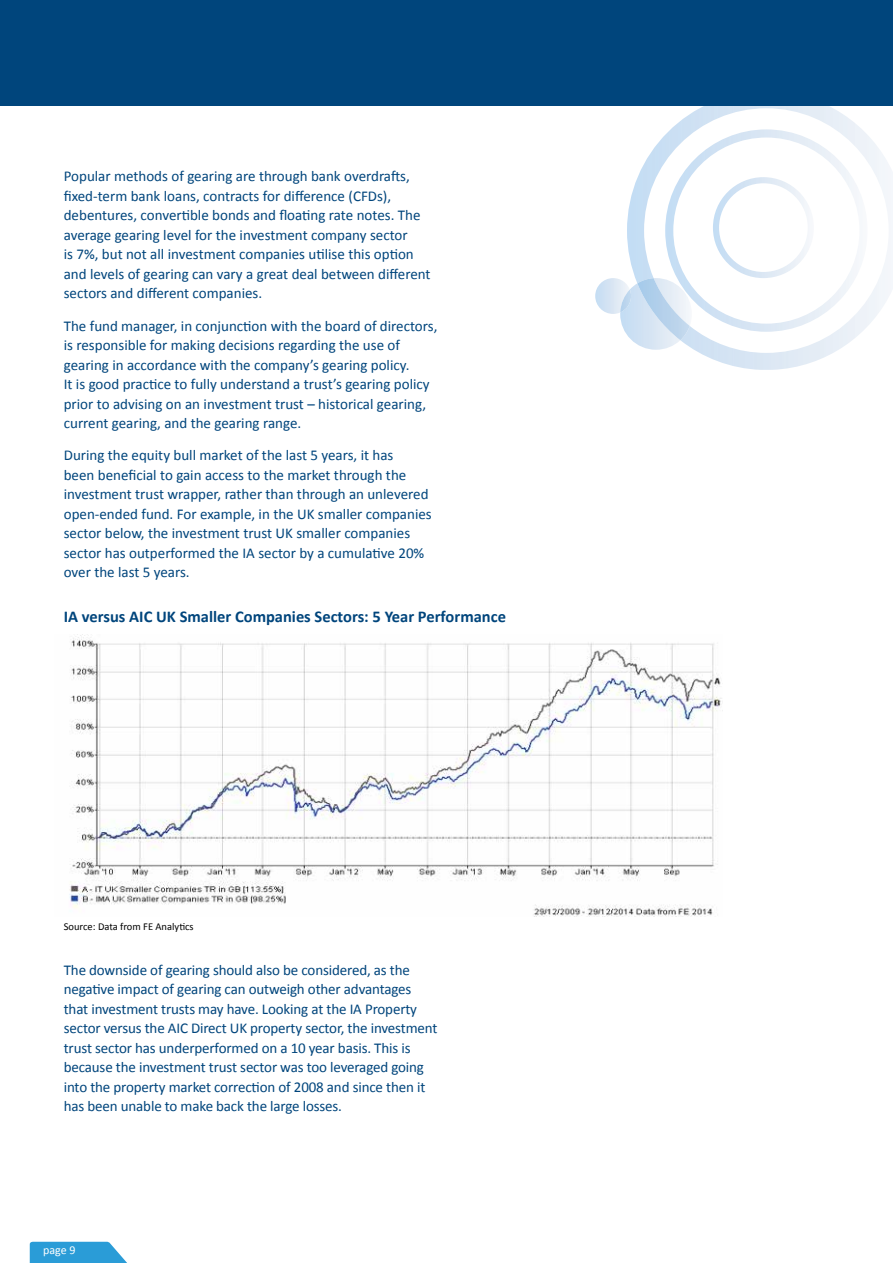
<style>
.page{position:relative;width:893px;height:1263px;background:#fff}
.page>*{position:absolute;margin:0;border:0;box-sizing:border-box;transform-origin:0 0}
.t1{font:700 16.5px "Calibri";color:#00457c}
.t2{font:15px/19.5px "Calibri";color:#00457c}
.t3{font:12px "Calibri";color:#fff}
.t4{font:10.5px "Calibri";color:#000}
</style>
<div class="page">
<img style="left:627px;top:106px;width:266px;height:264px">
<img style="left:665px;top:129px;width:202px;height:203px">
<img style="left:620px;top:278px;width:72px;height:72px">
<img style="left:637px;top:278px;width:53px;height:62px">
<img style="left:595px;top:278px;width:35px;height:36px">
<img style="left:620px;top:289px;width:11px;height:23px">
<div style="left:0;top:0;width:893px;height:106px;background:#00457c"></div>
<img style="left:69px;top:634px;width:654px;height:283px">
<svg style="left:30px;top:1241px;width:97px;height:22px;background:#44a8db"></svg>
<p class="t2" style="left:64px;top:167px;width:368px">Popular methods of gearing are through bank overdrafts, fixed-term bank loans, contracts for difference (CFDs), debentures, convertible bonds and floating rate notes. The average gearing level for the investment company sector<br>is 7%, but not all investment companies utilise this option and levels of gearing can vary a great deal between different sectors and different companies.</p>
<p class="t2" style="left:64px;top:316px;width:375px">The fund manager, in conjunction with the board of directors, is responsible for making decisions regarding the use of gearing in accordance with the company’s gearing policy.<br>It is good practice to fully understand a trust’s gearing policy prior to advising on an investment trust – historical gearing, current gearing, and the gearing range.</p>
<p class="t2" style="left:64px;top:446px;width:369px">During the equity bull market of the last 5 years, it has<br>been beneficial to gain access to the market through the investment trust wrapper, rather than through an unlevered open-ended fund. For example, in the UK smaller companies sector below, the investment trust UK smaller companies sector has outperformed the IA sector by a cumulative 20% over the last 5 years.</p>
<p class="t1" style="left:64px;top:605px;width:444px">IA versus AIC UK Smaller Companies Sectors: 5 Year Performance</p>
<p class="t4" style="left:64px;top:920px;width:131px">Source: Data from FE Analytics</p>
<p class="t2" style="left:64px;top:960px;width:375px">The downside of gearing should also be considered, as the negative impact of gearing can outweigh other advantages that investment trusts may have. Looking at the IA Property sector versus the AIC Direct UK property sector, the investment trust sector has underperformed on a 10 year basis. This is because the investment trust sector was too leveraged going into the property market correction of 2008 and since then it has been unable to make back the large losses.</p>
<p class="t3" style="left:43px;top:1243px;width:34px">page 9</p>
</div>
